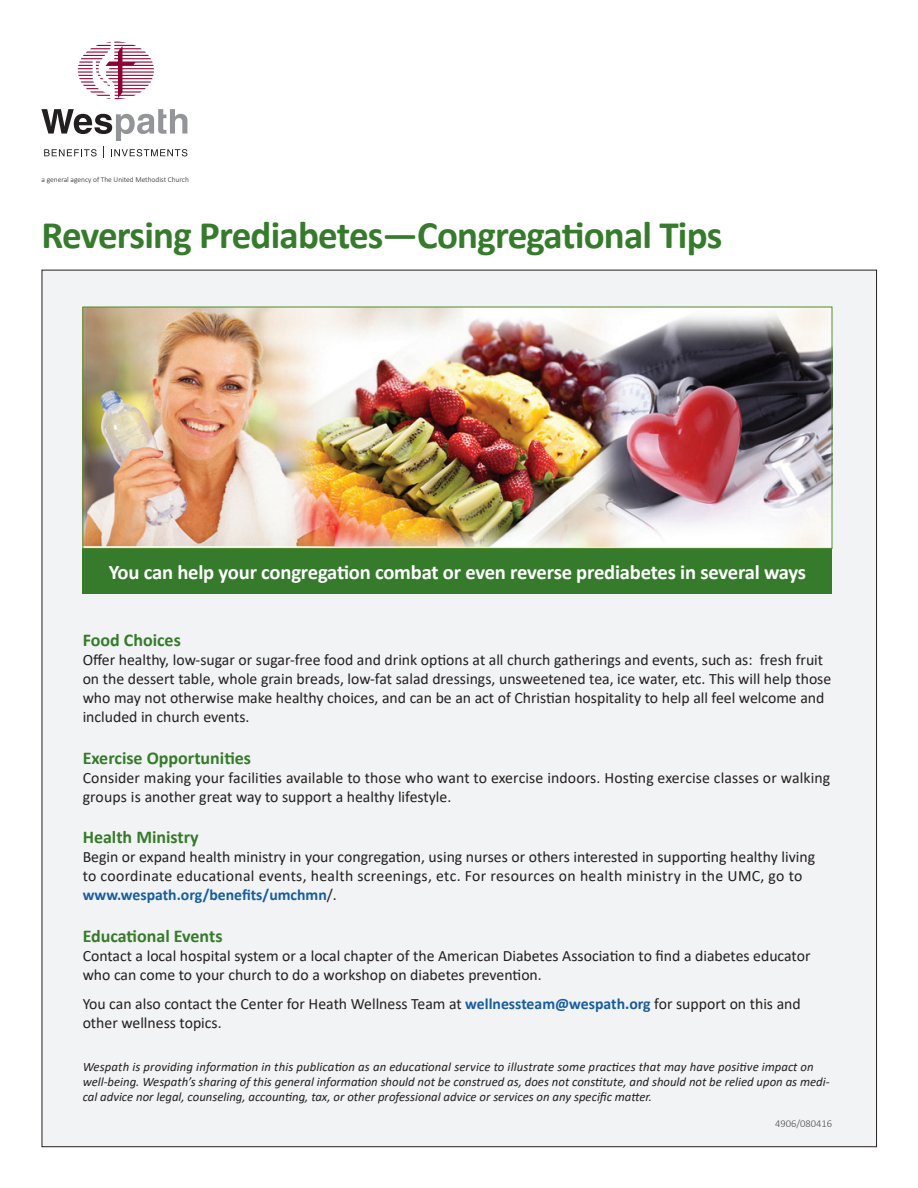
<style>
.page{position:relative;width:918px;height:1188px;background:#fff}
.page>*{position:absolute;margin:0;border:0;box-sizing:border-box;transform-origin:0 0}
.Main_head{font:700 39px "Calibri";letter-spacing:-.02em;color:#357b2b}
.footnote{font:700 20.7px "Calibri";letter-spacing:-.01em;color:#fff}
.footnote-2{font:700 18px "Calibri";color:#357b2b}
.footnote-3{font:15.75px/18.9px "Calibri";color:#231f20}
.t1{font:italic 12.75px/15px "Calibri";color:#231f20}
.t2{font:300 10.5px "Calibri";color:#4b4c4d}
.TextFooterAndAddress{font:300 7.5px "Calibri";letter-spacing:-.005em;color:#231f20}
.s1{font-weight:700;color:#175d9e}
</style>
<div class="page">
<div style="left:42px;top:270px;width:835px;height:877px;background:#f2f3f4"></div>
<div style="left:83px;top:549px;width:749px;height:45px;background:#357b2b"></div>
<img style="left:85px;top:309px;width:745px;height:237px">
<div style="left:83px;top:307px;width:749px;height:242px;border:1px solid #548a2e"></div>
<svg style="left:41px;top:109px;width:146px;height:32px"></svg>
<svg style="left:44px;top:149px;width:53px;height:7px"></svg>
<svg style="left:111px;top:149px;width:76px;height:7px"></svg>
<svg style="left:78px;top:42px;width:76px;height:57px"></svg>
<p class="TextFooterAndAddress" style="left:42px;top:175px;width:149px">a general agency of The United Methodist Church</p>
<p class="Main_head" style="left:42px;top:207px;width:682px">Reversing Prediabetes—Congregational Tips</p>
<p class="footnote" style="left:109px;top:558px;width:699px">You can help your congregation combat or even reverse prediabetes in several ways</p>
<p class="footnote-2" style="left:83px;top:628px;width:100px">Food Choices</p>
<p class="footnote-3" style="left:83px;top:650px;width:750px">Offer healthy, low-sugar or sugar-free food and drink options at all church gatherings and events, such as: fresh fruit on the dessert table, whole grain breads, low-fat salad dressings, unsweetened tea, ice water, etc. This will help those who may not otherwise make healthy choices, and can be an act of Christian hospitality to help all feel welcome and included in church events.</p>
<p class="footnote-2" style="left:83px;top:745px;width:170px">Exercise Opportunities</p>
<p class="footnote-3" style="left:83px;top:768px;width:749px">Consider making your facilities available to those who want to exercise indoors. Hosting exercise classes or walking groups is another great way to support a healthy lifestyle.</p>
<p class="footnote-2" style="left:83px;top:825px;width:118px">Health Ministry</p>
<p class="footnote-3" style="left:83px;top:847px;width:734px">Begin or expand health ministry in your congregation, using nurses or others interested in supporting healthy living to coordinate educational events, health screenings, etc. For resources on health ministry in the UMC, go to <span class="s1">www.wespath.org/benefits/umchmn</span>/.</p>
<p class="footnote-2" style="left:83px;top:923px;width:141px">Educational Events</p>
<p class="footnote-3" style="left:83px;top:946px;width:729px">Contact a local hospital system or a local chapter of the American Diabetes Association to find a diabetes educator who can come to your church to do a workshop on diabetes prevention.</p>
<p class="footnote-3" style="left:83px;top:994px;width:720px">You can also contact the Center for Heath Wellness Team at <span class="s1">wellnessteam@wespath.org</span> for support on this and other wellness topics.</p>
<p class="t1" style="left:83px;top:1059px;width:749px">Wespath is providing information in this publication as an educational service to illustrate some practices that may have positive impact on well-being. Wespath’s sharing of this general information should not be construed as, does not constitute, and should not be relied upon as medi&shy;cal advice nor legal, counseling, accounting, tax, or other professional advice or services on any specific matter.</p>
<p class="t2" style="left:775px;top:1117px;width:59px">4906/080416</p>
</div>
